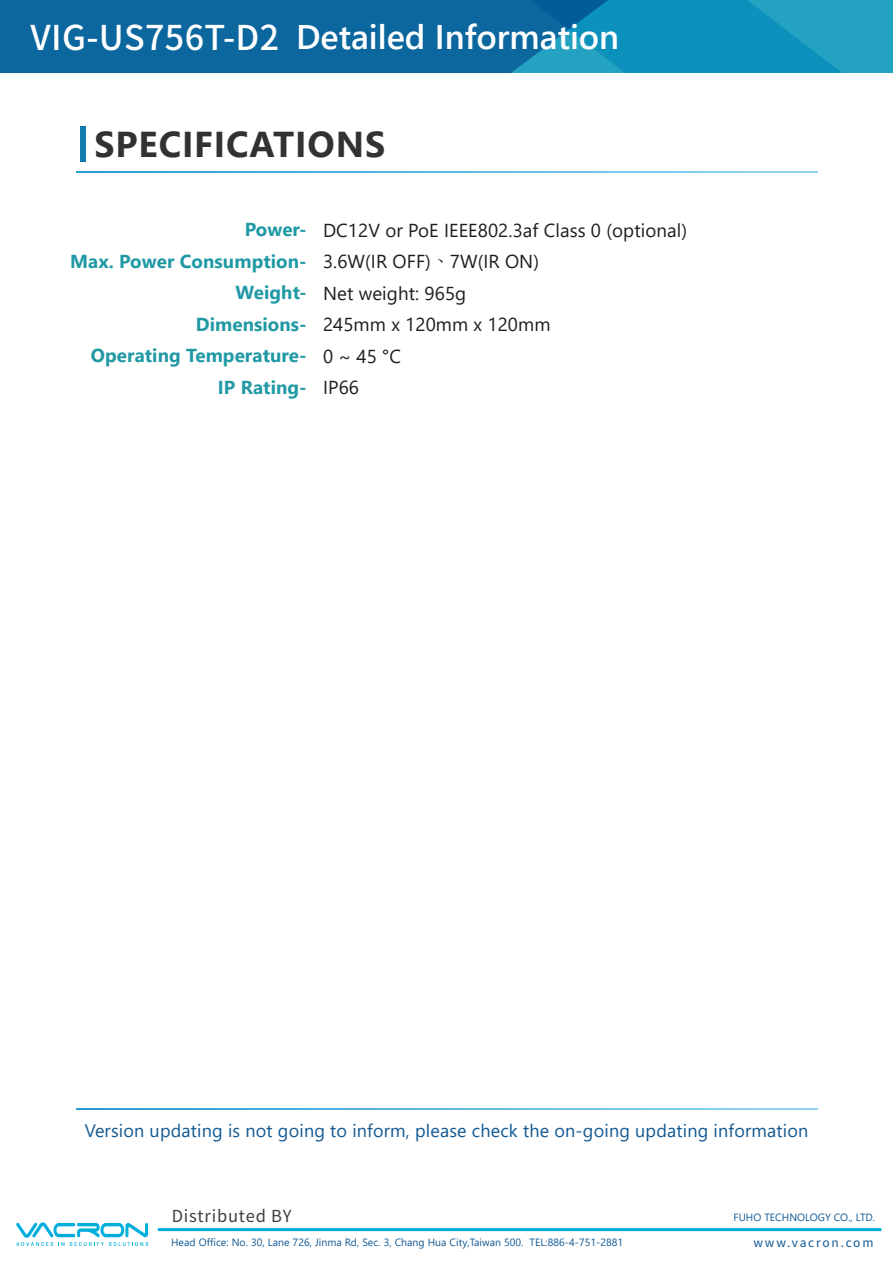
<style>
.page{position:relative;width:893px;height:1263px;background:#fff}
.page>*{position:absolute;margin:0;border:0;box-sizing:border-box;transform-origin:0 0}
.t1{font:700 36px "Segoe UI";letter-spacing:.02em;color:#313333}
.t2{font:600 34.2px "Segoe UI";color:#fff}
.t3{font:18.75px/31.5px "Segoe UI";letter-spacing:.005em;color:#1e1e1e}
.t4{font:700 18.75px/31.5px "Segoe UI";letter-spacing:.005em;color:#2099a5;text-align:right}
.t5{font:18px "Segoe UI";letter-spacing:.01em;color:#125993}
.t6{font:16.5px "Noto Sans CJ Ktc";letter-spacing:.05em;color:#3f3f3f}
.t7{font:12px "Noto Sans CJ Ktc";letter-spacing:.15em;color:#125993}
.t8{font:10.5px "Segoe UI";letter-spacing:.005em;color:#125993}
.s1{font-family:"Noto Sans CJ Ktc";font-weight:500}
.s2{font-family:"Adobe Ming Std";font-weight:300}
</style>
<div class="page">
<svg style="left:77px;top:171px;width:741px;height:1px"></svg>
<svg style="left:77px;top:1108px;width:741px;height:1px"></svg>
<svg style="left:754px;top:0;width:139px;height:73px;background:#1b9dbf"></svg>
<svg style="left:0;top:0;width:754px;height:73px;background:#0b72a4"></svg>
<div style="left:80px;top:127px;width:5px;height:35px;background:#127baf"></div>
<svg style="left:16px;top:1222px;width:132px;height:24px"></svg>
<hr style="left:158px;top:1228px;width:723px;height:3px;background:#00aedc">
<h2 class="t2" style="left:31px;top:5px;width:590px"><span class="s1">VIG-US756T-D2</span> Detailed Information</h2>
<h1 class="t1" style="left:95px;top:110px;width:292px">SPECIFICATIONS</h1>
<h3 class="t4" style="left:70px;top:212px;width:238px">Power-<br>Max. Power Consumption-<br>Weight-<br>Dimensions-<br>Operating Temperature-<br>IP Rating-</h3>
<h3 class="t3" style="left:323px;top:213px;width:366px">DC12V or PoE IEEE802.3af Class 0 (optional)<br>3.6W(IR OFF)<span class="s2">、</span>7W(IR ON)<br>Net weight: 965g<br>245mm x 120mm x 120mm<br>0 ~ 45 °C<br>IP66</h3>
<h3 class="t5" style="left:85px;top:1113px;width:725px">Version updating is not going to inform, please check the on-going updating information</h3>
<h3 class="t6" style="left:172px;top:1207px;width:121px">Distributed BY</h3>
<p class="t8" style="left:171px;top:1232px;width:454px">Head Office: No. 30, Lane 726, Jinma Rd, Sec. 3, Chang Hua City,Taiwan 500. TEL:886-4-751-2881</p>
<p class="t8" style="left:733px;top:1207px;width:143px">FUHO TECHNOLOGY CO., LTD.</p>
<p class="t7" style="left:753px;top:1236px;width:121px">www.vacron.com</p>
</div>
